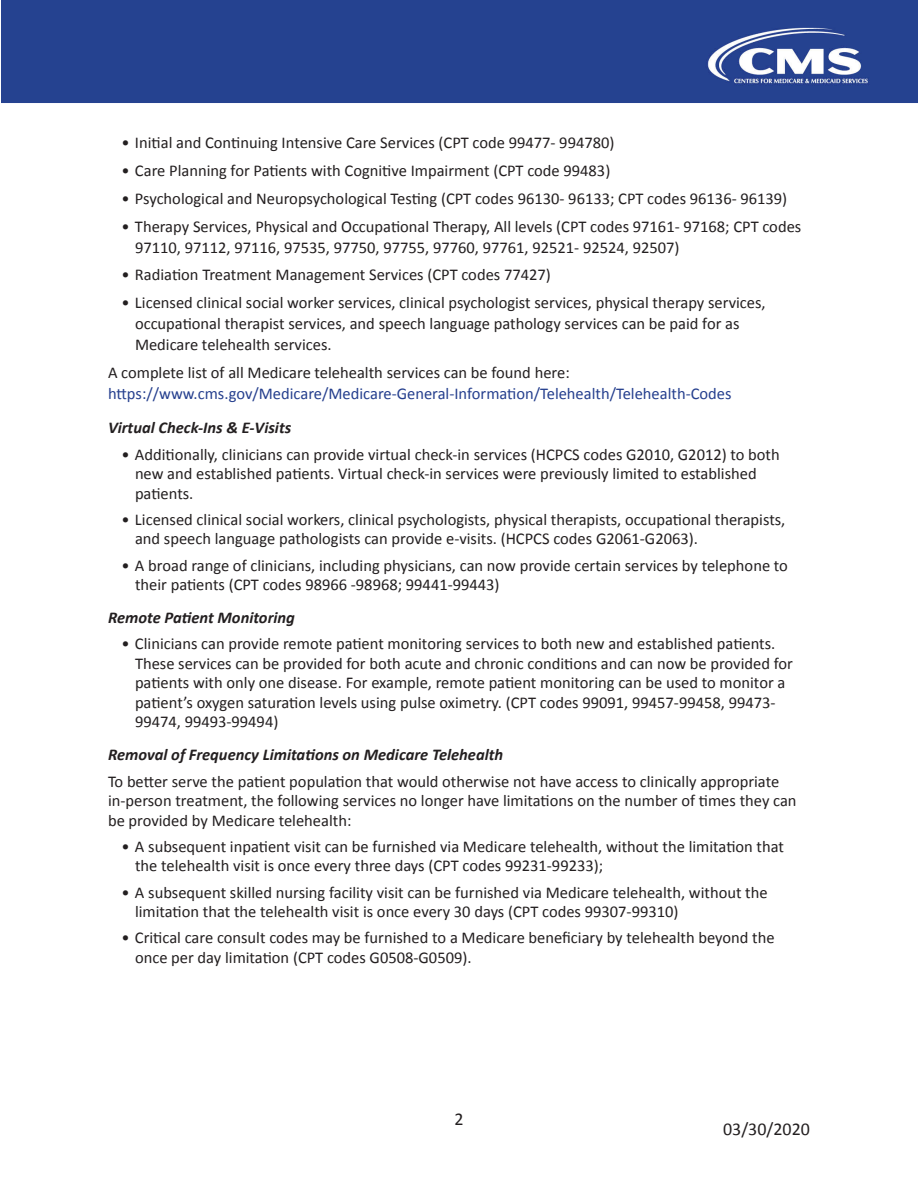
<style>
.page{position:relative;width:918px;height:1188px;background:#fff}
.page>*{position:absolute;margin:0;border:0;box-sizing:border-box;transform-origin:0 0}
.t1{font:18px "Calibri";color:#231f20}
.t2{font:16.5px/19.5px "Calibri";color:#231f20}
.t3{font:italic 700 16.5px "Calibri";color:#231f20}
.t4{font:16.5px "Calibri";color:#253f8e}
</style>
<div class="page">
<div style="left:1px;top:0;width:917px;height:103px;background:#254290"></div>
<p class="t2" style="left:122px;top:132px;width:495px">• Initial and Continuing Intensive Care Services (CPT code 99477- 994780)</p>
<p class="t2" style="left:122px;top:160px;width:490px">• Care Planning for Patients with Cognitive Impairment (CPT code 99483)</p>
<p class="t2" style="left:122px;top:188px;width:667px">• Psychological and Neuropsychological Testing (CPT codes 96130- 96133; CPT codes 96136- 96139)</p>
<p class="t2" style="left:135px;top:215px;width:668px;line-height:21px;text-indent:-14px">• Therapy Services, Physical and Occupational Therapy, All levels (CPT codes 97161- 97168; CPT codes<br>97110, 97112, 97116, 97535, 97750, 97755, 97760, 97761, 92521- 92524, 92507)</p>
<p class="t2" style="left:122px;top:264px;width:431px">• Radiation Treatment Management Services (CPT codes 77427)</p>
<p class="t2" style="left:135px;top:291px;width:632px;line-height:21px;text-indent:-14px">• Licensed clinical social worker services, clinical psychologist services, physical therapy services, occupational therapist services, and speech language pathology services can be paid for as<br>Medicare telehealth services.</p>
<p class="t2" style="left:108px;top:362px;width:463px">A complete list of all Medicare telehealth services can be found here:</p>
<p class="t4" style="left:108px;top:383px;width:625px">https://www.cms.gov/Medicare/Medicare-General-Information/Telehealth/Telehealth-Codes</p>
<p class="t3" style="left:108px;top:418px;width:185px">Virtual Check-Ins &amp; E-Visits</p>
<p class="t2" style="left:135px;top:444px;width:646px;text-indent:-14px">• Additionally, clinicians can provide virtual check-in services (HCPCS codes G2010, G2012) to both new and established patients. Virtual check-in services were previously limited to established patients.</p>
<p class="t2" style="left:135px;top:509px;width:652px;text-indent:-14px">• Licensed clinical social workers, clinical psychologists, physical therapists, occupational therapists, and speech language pathologists can provide e-visits. (HCPCS codes G2061-G2063).</p>
<p class="t2" style="left:135px;top:555px;width:655px;text-indent:-14px">• A broad range of clinicians, including physicians, can now provide certain services by telephone to their patients (CPT codes 98966 -98968; 99441-99443)</p>
<p class="t3" style="left:108px;top:607px;width:188px">Remote Patient Monitoring</p>
<p class="t2" style="left:135px;top:633px;width:659px;text-indent:-14px">• Clinicians can provide remote patient monitoring services to both new and established patients.<br>These services can be provided for both acute and chronic conditions and can now be provided for patients with only one disease. For example, remote patient monitoring can be used to monitor a patient’s oxygen saturation levels using pulse oximetry. (CPT codes 99091, 99457-99458, 99473- 99474, 99493-99494)</p>
<p class="t3" style="left:108px;top:745px;width:397px">Removal of Frequency Limitations on Medicare Telehealth</p>
<p class="t2" style="left:108px;top:771px;width:690px">To better serve the patient population that would otherwise not have access to clinically appropriate in-person treatment, the following services no longer have limitations on the number of times they can be provided by Medicare telehealth:</p>
<p class="t2" style="left:135px;top:836px;width:651px;text-indent:-14px">• A subsequent inpatient visit can be furnished via Medicare telehealth, without the limitation that the telehealth visit is once every three days (CPT codes 99231-99233);</p>
<p class="t2" style="left:135px;top:882px;width:634px;text-indent:-14px">• A subsequent skilled nursing facility visit can be furnished via Medicare telehealth, without the limitation that the telehealth visit is once every 30 days (CPT codes 99307-99310)</p>
<p class="t2" style="left:135px;top:927px;width:641px;text-indent:-14px">• Critical care consult codes may be furnished to a Medicare beneficiary by telehealth beyond the once per day limitation (CPT codes G0508-G0509).</p>
<p class="t1" style="left:454px;top:1108px;width:11px">2</p>
<p class="t1" style="left:723px;top:1117px;width:88px">03/30/2020</p>
</div>
